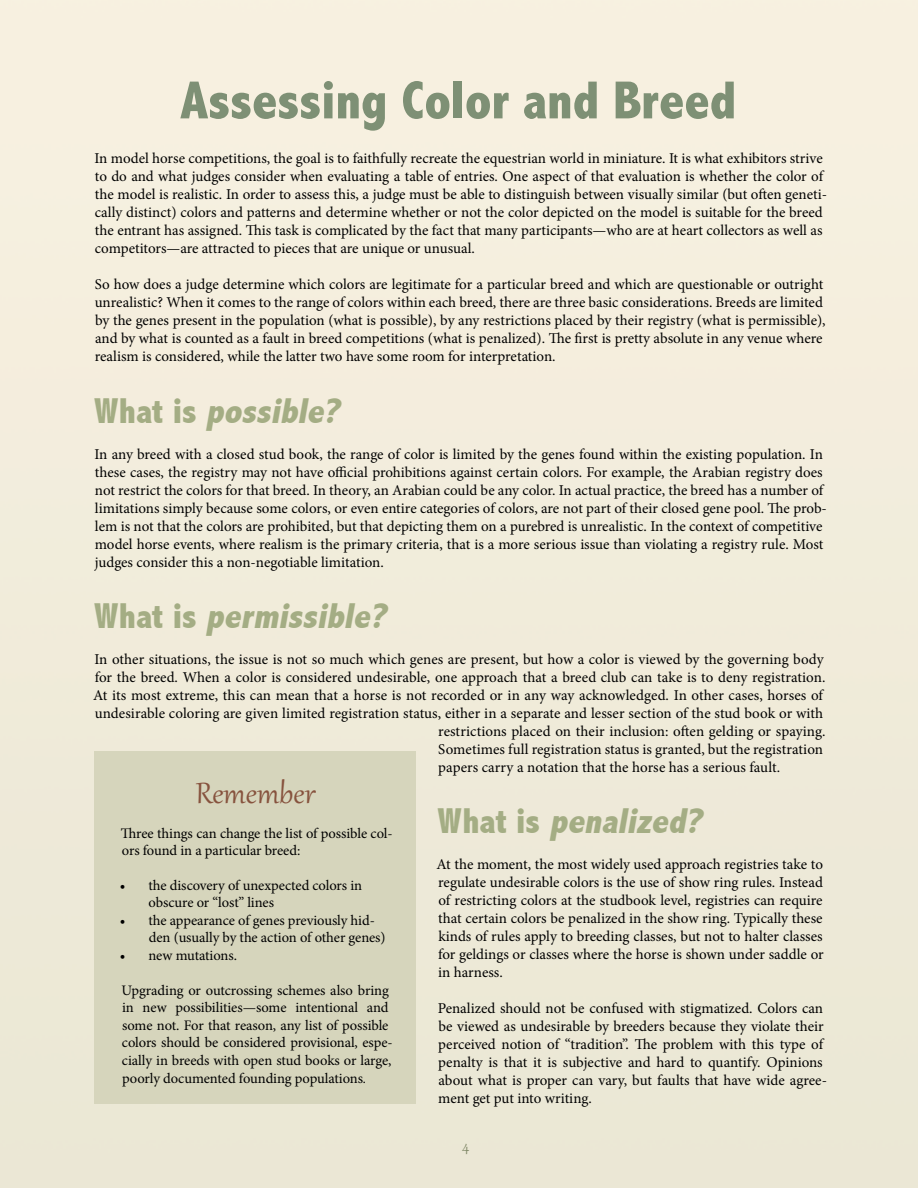
<style>
.page{position:relative;width:918px;height:1188px;background:#fff}
.page>*{position:absolute;margin:0;border:0;box-sizing:border-box;transform-origin:0 0}
.t1{font:800 condensed 54px "Abadi";color:#7e9075}
.t2{font:italic 800 condensed 36px "Abadi";color:#a4ad84}
.t3{font:36px "Gabriola";color:#87533e}
.t4{font:18px "Gabriola";color:#818968}
.t5{font:15px/18px "Minion Pro";letter-spacing:-.005em;color:#000}
.t6{font:14.55px/17.5px "Minion Pro";letter-spacing:-.015em;color:#000}
.s1{font-style:normal}
.s2{font-size:13.5px}
</style>
<div class="page">
<div style="left:94px;top:751px;width:322px;height:352px;background:#d6d5bc"></div>
<h1 class="t1" style="left:180px;top:69px;width:558px">Assessing Color and Breed</h1>
<p class="t5" style="left:94px;top:150px;width:734px">In model horse competitions, the goal is to faithfully recreate the equestrian world in miniature. It is what exhibitors strive to do and what judges consider when evaluating a table of entries. One aspect of that evaluation is whether the color of the model is realistic. In order to assess this, a judge must be able to distinguish between visually similar (but often geneti&shy;cally distinct) colors and patterns and determine whether or not the color depicted on the model is suitable for the breed the entrant has assigned. This task is complicated by the fact that many participants—who are at heart collectors as well as competitors—are attracted to pieces that are unique or unusual.</p>
<p class="t5" style="left:95px;top:276px;width:733px">So how does a judge determine which colors are legitimate for a particular breed and which are questionable or outright unrealistic? When it comes to the range of colors within each breed, there are three basic considerations. Breeds are limited by the genes present in the population (what is possible), by any restrictions placed by their registry (what is permissible), and by what is counted as a fault in breed competitions (what is penalized). The first is pretty absolute in any venue where realism is considered, while the latter two have some room for interpretation.</p>
<h2 class="t2" style="left:94px;top:390px;width:254px"><span class="s1">W h a t i s</span> possible?</h2>
<p class="t5" style="left:94px;top:445px;width:734px">In any breed with a closed stud book, the range of color is limited by the genes found within the existing population. In these cases, the registry may not have official prohibitions against certain colors. For example, the Arabian registry does not restrict the colors for that breed. In theory, an Arabian could be any color. In actual practice, the breed has a number of limitations simply because some colors, or even entire categories of colors, are not part of their closed gene pool. The prob&shy;lem is not that the colors are prohibited, but that depicting them on a purebred is unrealistic. In the context of competitive model horse events, where realism is the primary criteria, that is a more serious issue than violating a registry rule. Most judges consider this a non-negotiable limitation.</p>
<h2 class="t2" style="left:94px;top:595px;width:301px"><span class="s1">W h at i s</span> permissible?</h2>
<p class="t5" style="left:94px;top:650px;width:731px">In other situations, the issue is not so much which genes are present, but how a color is viewed by the governing body</p>
<p class="t5" style="left:95px;top:668px;width:732px">for the breed. When a color is considered undesirable, one approach that a breed club can take is to deny registration.</p>
<p class="t5" style="left:93px;top:686px;width:732px">At its most extreme, this can mean that a horse is not recorded or in any way acknowledged. In other cases, horses of</p>
<p class="t5" style="left:95px;top:704px;width:730px">undesirable coloring are given limited registration status, either in a separate and lesser section of the stud book or with</p>
<p class="t5" style="left:438px;top:722px;width:389px">restrictions placed on their inclusion: often gelding or spaying.</p>
<p class="t5" style="left:438px;top:740px;width:386px">Sometimes full registration status is granted, but the registration</p>
<p class="t5" style="left:438px;top:758px;width:343px">papers carry a notation that the horse has a serious fault.</p>
<h2 class="t2" style="left:438px;top:800px;width:273px"><span class="s1">W h a t i s</span> penalized?</h2>
<p class="t5" style="left:437px;top:855px;width:389px;text-align:justify">At the moment, the most widely used approach registries take to regulate undesirable colors is the use of show ring rules. Instead of restricting colors at the studbook level, registries can require that certain colors be penalized in the show ring. Typically these kinds of rules apply to breeding classes, but not to halter classes for geldings or classes where the horse is shown under saddle or in harness.</p>
<p class="t5" style="left:438px;top:999px;width:391px">Penalized should not be confused with stigmatized. Colors can be viewed as undesirable by breeders because they violate their perceived notion of “tradition”. The problem with this type of penalty is that it is subjective and hard to quantify. Opinions about what is proper can vary, but faults that have wide agree&shy;ment get put into writing.</p>
<h2 class="t3" style="left:196px;top:769px;width:121px">Remember</h2>
<p class="t6" style="left:121px;top:824px;width:274px">Three things can change the list of possible col&shy;ors found in a particular breed:</p>
<p class="t6" style="left:149px;top:877px;width:215px;text-indent:-29px">• the discovery of unexpected colors in obscure or “lost” lines</p>
<p class="t6" style="left:149px;top:912px;width:238px;text-indent:-29px">• the appearance of genes previously hid&shy;den (usually by the action of other genes)</p>
<p class="t6" style="left:120px;top:946px;width:119px">• new mutations.</p>
<p class="t6" style="left:122px;top:981px;width:273px">Upgrading or outcrossing schemes also bring in new possibilities—some intentional and some not. For that reason, any list of possible colors should be considered provisional, espe&shy;cially in breeds with open stud books or large, poorly documented founding populations<span class="s2">.</span></p>
<p class="t4" style="left:462px;top:1134px;width:9px">4</p>
</div>
